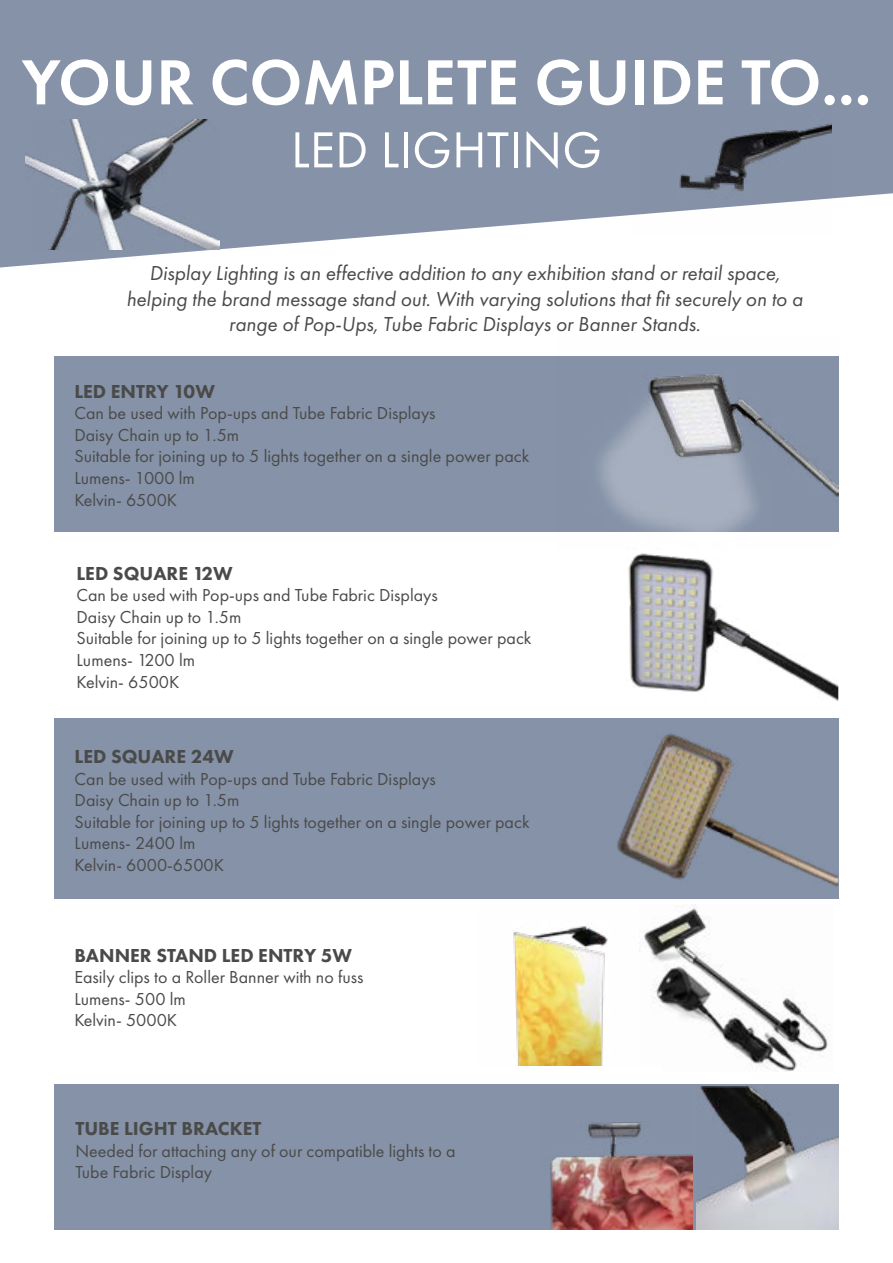
<style>
.page{position:relative;width:893px;height:1263px;background:#fff}
.page>*{position:absolute;margin:0;border:0;box-sizing:border-box;transform-origin:0 0}
.t1{font:600 66px "Futura PT";color:#fff}
.t2{font:52.5px "Futura PT";color:#fff}
.t3{font:italic 21px/25.2px "Futura PT";color:#4a4a49;text-align:center}
.t4{font:800 19.5px "Futura PT";color:#4a4a49}
.t5{font:18px/21.6px "Futura PT";color:#4a4a49}
</style>
<div class="page">
<div style="left:54px;top:1084px;width:785px;height:146px;background:#8592a7"></div>
<div style="left:54px;top:718px;width:785px;height:181px;background:#8592a7"></div>
<div style="left:54px;top:356px;width:785px;height:176px;background:#8592a7"></div>
<svg style="left:0;top:0;width:893px;height:267px;background:#96a1b3"></svg>
<img style="left:26px;top:120px;width:194px;height:129px">
<img style="left:599px;top:374px;width:239px;height:158px">
<img style="left:628px;top:553px;width:211px;height:143px">
<img style="left:617px;top:696px;width:222px;height:191px">
<img style="left:513px;top:926px;width:127px;height:139px">
<img style="left:641px;top:904px;width:188px;height:167px">
<img style="left:633px;top:103px;width:199px;height:132px">
<img style="left:550px;top:1122px;width:142px;height:108px">
<img style="left:697px;top:1086px;width:142px;height:144px">
<h1 class="t1" style="left:22px;top:41px;width:851px">YOUR COMPLETE GUIDE TO...</h1>
<h2 class="t2" style="left:291px;top:119px;width:313px">LED LIGHTING</h2>
<p class="t3" style="left:127px;top:261px;width:678px">Display Lighting is an effective addition to any exhibition stand or retail space, helping the brand message stand out. With varying solutions that fit securely on to a range of Pop-Ups, Tube Fabric Displays or Banner Stands.</p>
<p class="t4" style="left:74px;top:379px;width:142px">LED ENTRY 10W</p>
<p class="t5" style="left:74px;top:402px;width:456px">Can be used with Pop-ups and Tube Fabric Displays<br>Daisy Chain up to 1.5m<br>Suitable for joining up to 5 lights together on a single power pack<br>Lumens- 1000 lm<br>Kelvin- 6500K</p>
<p class="t4" style="left:77px;top:561px;width:158px">LED SQUARE 12W</p>
<p class="t5" style="left:77px;top:584px;width:456px">Can be used with Pop-ups and Tube Fabric Displays<br>Daisy Chain up to 1.5m<br>Suitable for joining up to 5 lights together on a single power pack<br>Lumens- 1200 lm<br>Kelvin- 6500K</p>
<p class="t4" style="left:75px;top:744px;width:161px">LED SQUARE 24W</p>
<p class="t5" style="left:75px;top:768px;width:456px">Can be used with Pop-ups and Tube Fabric Displays<br>Daisy Chain up to 1.5m<br>Suitable for joining up to 5 lights together on a single power pack Lumens- 2400 lm<br>Kelvin- 6000-6500K</p>
<p class="t4" style="left:74px;top:943px;width:279px">BANNER STAND LED ENTRY 5W</p>
<p class="t5" style="left:74px;top:966px;width:291px">Easily clips to a Roller Banner with no fuss<br>Lumens- 500 lm<br>Kelvin- 5000K</p>
<p class="t4" style="left:75px;top:1116px;width:188px">TUBE LIGHT BRACKET</p>
<p class="t5" style="left:75px;top:1140px;width:382px">Needed for attaching any of our compatible lights to a<br>Tube Fabric Display</p>
</div>
